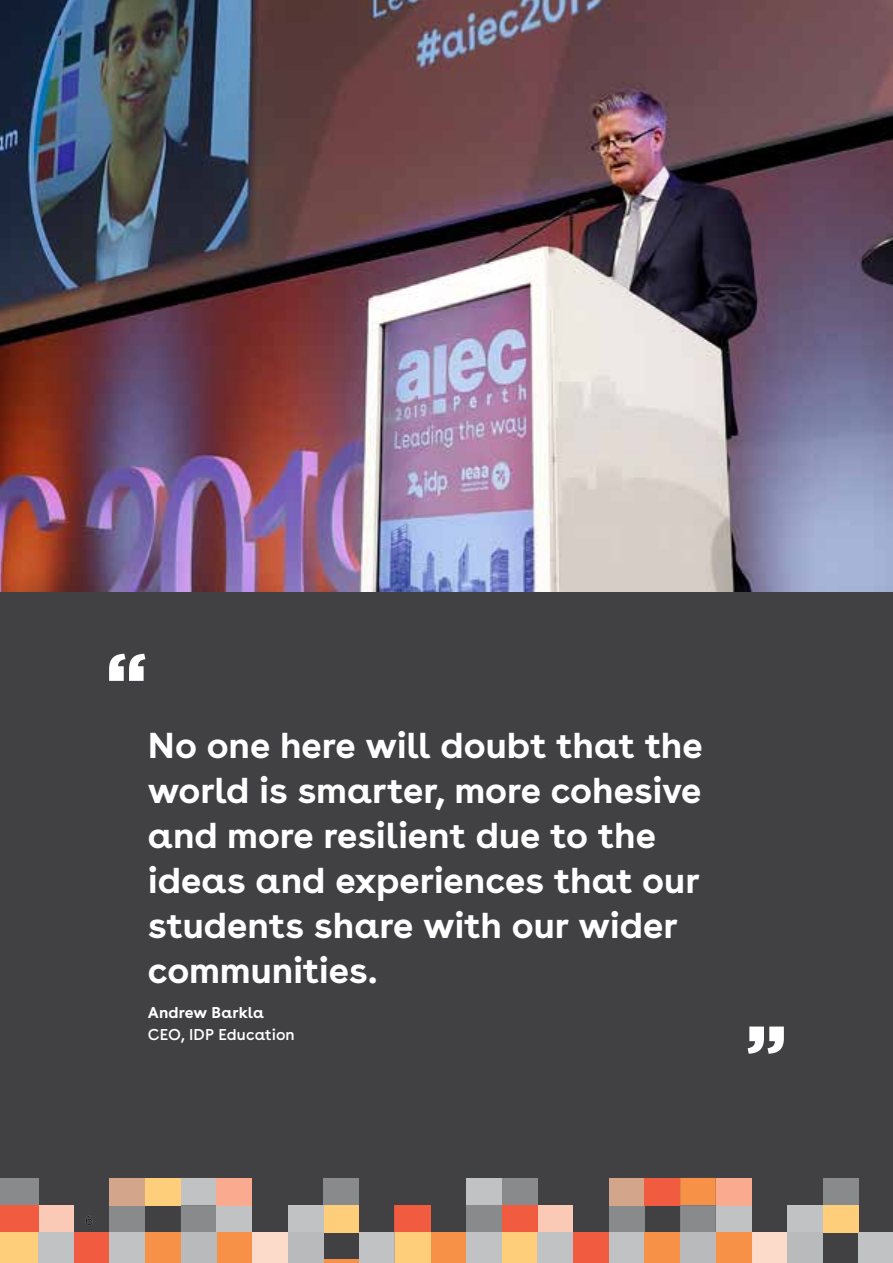
<style>
.page{position:relative;width:893px;height:1263px;background:#414042}
.page>*{position:absolute;margin:0;border:0;box-sizing:border-box;transform-origin:0 0}
.t1{font:900 75px "Gotham";color:#fff}
.t2{font:700 36px/45px "Buenos Aires";letter-spacing:-.005em;color:#fff}
.t3{font:15.6px "Buenos Aires";letter-spacing:.005em;color:#fff}
.t4{font:700 15.6px "Buenos Aires";letter-spacing:.005em;color:#fff}
.t5{font:300 13.5px "Buenos Aires";color:#000}
</style>
<div class="page">
<img style="left:0;top:0;width:893px;height:591px">
<div style="left:823px;top:1178px;width:35px;height:27px;background:#888a8c"></div>
<div style="left:823px;top:1205px;width:35px;height:27px;background:#ffce7b"></div>
<div style="left:787px;top:1205px;width:36px;height:27px;background:#c0c2c4"></div>
<div style="left:466px;top:1178px;width:36px;height:27px;background:#c0c2c4"></div>
<div style="left:502px;top:1178px;width:35px;height:27px;background:#888a8c"></div>
<svg style="left:466px;top:1205px;width:107px;height:27px;background:#d08f80"></svg>
<div style="left:609px;top:1205px;width:35px;height:27px;background:#888a8c"></div>
<div style="left:609px;top:1178px;width:35px;height:27px;background:#d3a58b"></div>
<div style="left:644px;top:1178px;width:36px;height:27px;background:#f15b40"></div>
<svg style="left:680px;top:1178px;width:71px;height:54px;background:#bf9d85"></svg>
<div style="left:716px;top:1178px;width:35px;height:27px;background:#f9aa8f"></div>
<div style="left:395px;top:1205px;width:35px;height:27px;background:#f15b40"></div>
<div style="left:323px;top:1178px;width:36px;height:27px;background:#888a8c"></div>
<div style="left:323px;top:1205px;width:36px;height:27px;background:#ffce7b"></div>
<hr style="left:323px;top:1260px;width:36px;height:3px;background:#f79147">
<div style="left:288px;top:1205px;width:35px;height:27px;background:#c0c2c4"></div>
<div style="left:0;top:1178px;width:38px;height:27px;background:#888a8c"></div>
<div style="left:38px;top:1205px;width:36px;height:27px;background:#fbcab7"></div>
<div style="left:0;top:1205px;width:38px;height:27px;background:#f15b40"></div>
<div style="left:109px;top:1205px;width:36px;height:27px;background:#888a8c"></div>
<div style="left:109px;top:1178px;width:36px;height:27px;background:#d3a58b"></div>
<div style="left:145px;top:1178px;width:36px;height:27px;background:#ffce7b"></div>
<svg style="left:181px;top:1178px;width:71px;height:54px;background:#aeafb0"></svg>
<div style="left:216px;top:1178px;width:36px;height:27px;background:#f9aa8f"></div>
<div style="left:858px;top:1232px;width:35px;height:31px;background:#c0c2c4"></div>
<div style="left:751px;top:1232px;width:36px;height:31px;background:#fddbcb"></div>
<div style="left:787px;top:1232px;width:36px;height:31px;background:#b8babc"></div>
<div style="left:466px;top:1232px;width:36px;height:31px;background:#c0c2c4"></div>
<div style="left:502px;top:1232px;width:35px;height:31px;background:#ffce7b"></div>
<div style="left:573px;top:1232px;width:36px;height:31px;background:#f15b40"></div>
<div style="left:537px;top:1232px;width:36px;height:31px;background:#c0c2c4"></div>
<div style="left:609px;top:1232px;width:35px;height:31px;background:#c0c2c4"></div>
<div style="left:716px;top:1232px;width:35px;height:31px;background:#f79147"></div>
<div style="left:680px;top:1232px;width:36px;height:31px;background:#b8babc"></div>
<div style="left:644px;top:1232px;width:36px;height:31px;background:#f79147"></div>
<div style="left:430px;top:1232px;width:36px;height:31px;background:#f79147"></div>
<div style="left:395px;top:1232px;width:35px;height:31px;background:#ffce7b"></div>
<div style="left:359px;top:1232px;width:36px;height:31px;background:#c0c2c4"></div>
<div style="left:252px;top:1232px;width:36px;height:31px;background:#fddbcb"></div>
<div style="left:288px;top:1232px;width:35px;height:31px;background:#b8babc"></div>
<div style="left:0;top:1232px;width:38px;height:31px;background:#ffce7b"></div>
<div style="left:74px;top:1232px;width:35px;height:31px;background:#f15b40"></div>
<div style="left:38px;top:1232px;width:36px;height:31px;background:#c0c2c4"></div>
<div style="left:109px;top:1232px;width:36px;height:31px;background:#c0c2c4"></div>
<div style="left:216px;top:1232px;width:36px;height:31px;background:#f79147"></div>
<div style="left:181px;top:1232px;width:35px;height:31px;background:#b8babc"></div>
<div style="left:145px;top:1232px;width:36px;height:31px;background:#f79147"></div>
<h1 class="t1" style="left:106px;top:628px;width:43px">“</h1>
<p class="t2" style="left:148px;top:722px;width:556px">No one here will doubt that the world is smarter, more cohesive and more resilient due to the ideas and experiences that our students share with our wider communities.</p>
<p class="t4" style="left:148px;top:1000px;width:118px">Andrew Barkla</p>
<p class="t3" style="left:148px;top:1022px;width:148px">CEO, IDP Education</p>
<h1 class="t1" style="left:746px;top:1001px;width:43px">”</h1>
<p class="t5" style="left:85px;top:1210px;width:10px">6</p>
</div>
